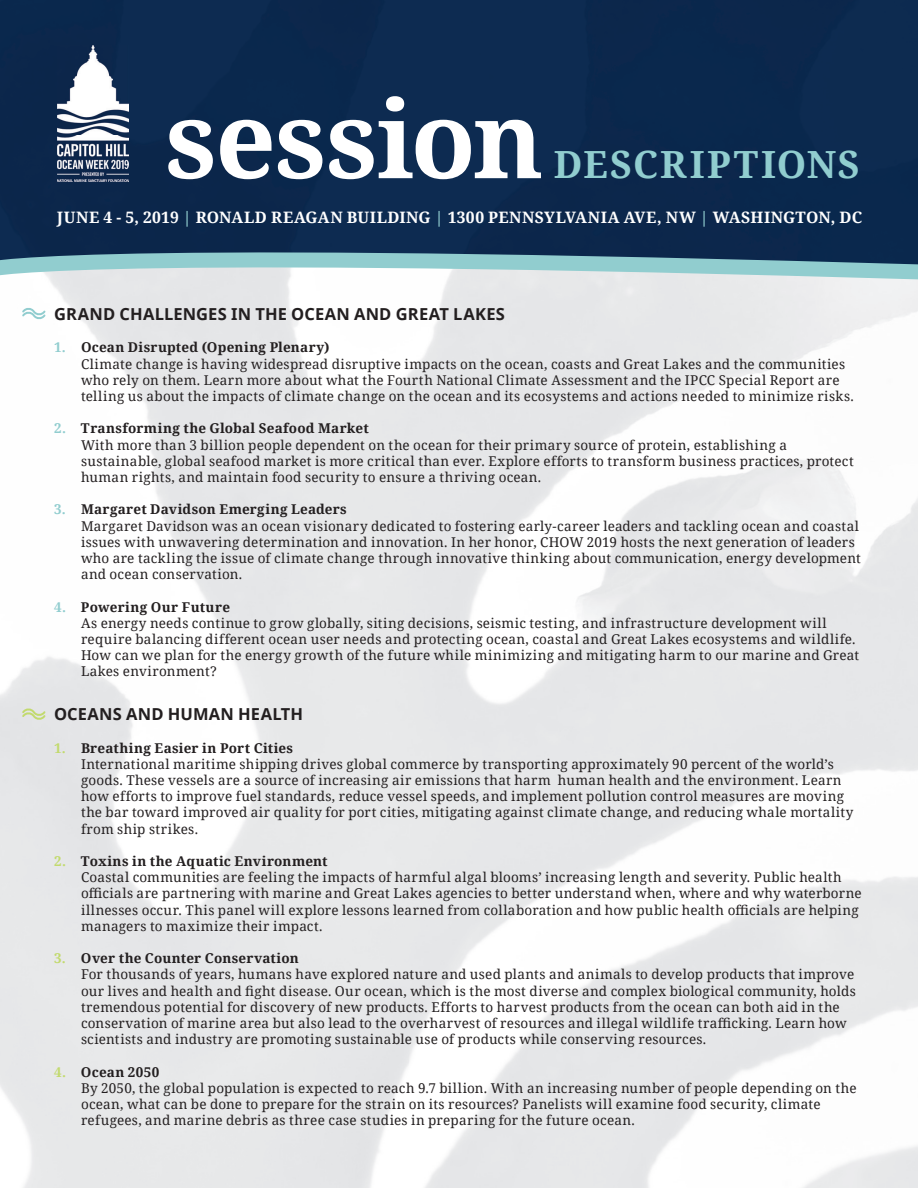
<style>
.page{position:relative;width:918px;height:1188px;background:#fff}
.page>*{position:absolute;margin:0;border:0;box-sizing:border-box;transform-origin:0 0}
.t1{font:700 106.5px "Noto Serif";letter-spacing:-.015em;color:#fff}
.t2{font:700 37.5px "Noto Serif";letter-spacing:.05em;color:#91cdcf}
.t3{font:700 16.5px "Noto Sans";letter-spacing:.01em;color:#231f20}
.t4{font:700 15.75px "Noto Serif";letter-spacing:.02em;color:#fff}
.t5{font:13.5px/16.2px "Noto Serif";letter-spacing:.02em;color:#231f20}
.s1{color:#91cdcf}
.s2{font-weight:700;color:#91cdcf}
.s3{font-weight:700}
.s4{font-weight:700;color:#c2da6e}
</style>
<div class="page">
<div style="left:0;top:0;width:918px;height:247px;background:#0c284d"></div>
<img style="left:58px;top:45px;width:71px;height:136px">
<svg style="left:0;top:247px;width:918px;height:62px"></svg>
<svg style="left:20px;top:709px;width:27px;height:14px"></svg>
<svg style="left:20px;top:308px;width:27px;height:12px"></svg>
<h1 class="t1" style="left:165px;top:65px;width:380px">session</h1>
<h2 class="t2" style="left:554px;top:138px;width:307px">DESCRIPTIONS</h2>
<p class="t4" style="left:57px;top:206px;width:807px">JUNE 4 - 5, 2019 <span class="s1">|</span> RONALD REAGAN BUILDING <span class="s1">|</span> 1300 PENNSYLVANIA AVE, NW <span class="s1">|</span> WASHINGTON, DC</p>
<p class="t3" style="left:54px;top:302px;width:452px">GRAND CHALLENGES IN THE OCEAN AND GREAT LAKES</p>
<p class="t5" style="left:81px;top:339px;width:774px;text-indent:-27px"><span class="s2">1.</span> <span class="s3">Ocean Disrupted (Opening Plenary)<br></span>Climate change is having widespread disruptive impacts on the ocean, coasts and Great Lakes and the communities who rely on them. Learn more about what the Fourth National Climate Assessment and the IPCC Special Report are telling us about the impacts of climate change on the ocean and its ecosystems and actions needed to minimize risks.</p>
<p class="t5" style="left:81px;top:420px;width:774px;text-indent:-27px"><span class="s2">2.</span> <span class="s3">Transforming the Global Seafood Market<br></span>With more than 3 billion people dependent on the ocean for their primary source of protein, establishing a sustainable, global seafood market is more critical than ever. Explore efforts to transform business practices, protect human rights, and maintain food security to ensure a thriving ocean.</p>
<p class="t5" style="left:81px;top:501px;width:781px;text-indent:-27px"><span class="s2">3.</span> <span class="s3">Margaret Davidson Emerging Leaders<br></span>Margaret Davidson was an ocean visionary dedicated to fostering early-career leaders and tackling ocean and coastal issues with unwavering determination and innovation. In her honor, CHOW 2019 hosts the next generation of leaders who are tackling the issue of climate change through innovative thinking about communication, energy development and ocean conservation.</p>
<p class="t5" style="left:81px;top:598px;width:780px;text-indent:-27px"><span class="s2">4.</span> <span class="s3">Powering Our Future<br></span>As energy needs continue to grow globally, siting decisions, seismic testing, and infrastructure development will require balancing different ocean user needs and protecting ocean, coastal and Great Lakes ecosystems and wildlife.<br>How can we plan for the energy growth of the future while minimizing and mitigating harm to our marine and Great Lakes environment?</p>
<p class="t3" style="left:54px;top:703px;width:251px">OCEANS AND HUMAN HEALTH</p>
<p class="t5" style="left:81px;top:739px;width:774px;text-indent:-27px"><span class="s4">1.</span> <span class="s3">Breathing Easier in Port Cities<br></span>International maritime shipping drives global commerce by transporting approximately 90 percent of the world’s goods. These vessels are a source of increasing air emissions that harm human health and the environment. Learn how efforts to improve fuel standards, reduce vessel speeds, and implement pollution control measures are moving the bar toward improved air quality for port cities, mitigating against climate change, and reducing whale mortality from ship strikes.</p>
<p class="t5" style="left:81px;top:853px;width:782px;text-indent:-27px"><span class="s4">2.</span> <span class="s3">Toxins in the Aquatic Environment<br></span>Coastal communities are feeling the impacts of harmful algal blooms’ increasing length and severity. Public health officials are partnering with marine and Great Lakes agencies to better understand when, where and why waterborne illnesses occur. This panel will explore lessons learned from collaboration and how public health officials are helping managers to maximize their impact.</p>
<p class="t5" style="left:81px;top:950px;width:776px;text-indent:-27px"><span class="s4">3.</span> <span class="s3">Over the Counter Conservation<br></span>For thousands of years, humans have explored nature and used plants and animals to develop products that improve our lives and health and fight disease. Our ocean, which is the most diverse and complex biological community, holds tremendous potential for discovery of new products. Efforts to harvest products from the ocean can both aid in the conservation of marine area but also lead to the overharvest of resources and illegal wildlife trafficking. Learn how scientists and industry are promoting sustainable use of products while conserving resources.</p>
<p class="t5" style="left:81px;top:1063px;width:777px;text-indent:-27px"><span class="s4">4.</span> <span class="s3">Ocean 2050<br></span>By 2050, the global population is expected to reach 9.7 billion. With an increasing number of people depending on the ocean, what can be done to prepare for the strain on its resources? Panelists will examine food security, climate refugees, and marine debris as three case studies in preparing for the future ocean.</p>
</div>
